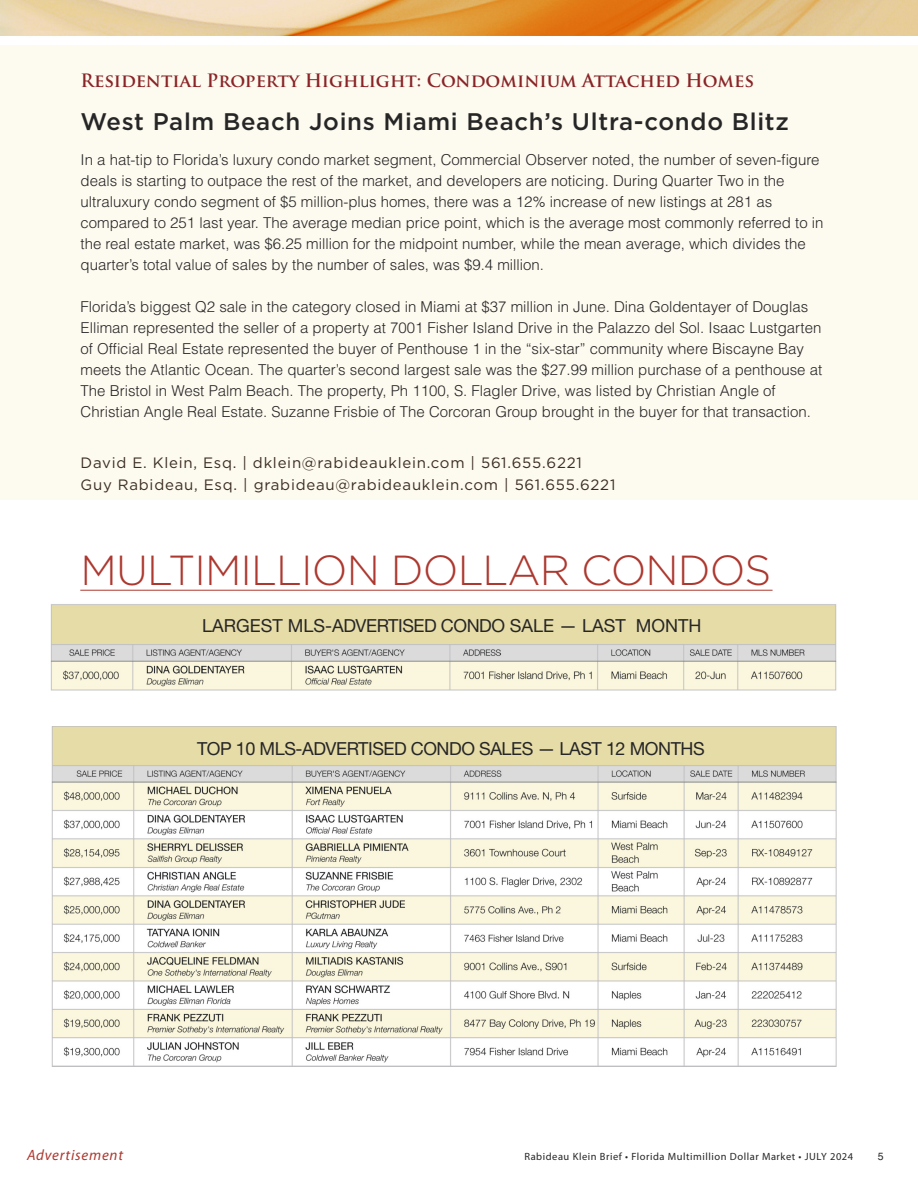
<style>
.page{position:relative;width:918px;height:1188px;background:#fff}
.page>*{position:absolute;margin:0;border:0;box-sizing:border-box;transform-origin:0 0}
.t1{font:300 42px "Gotham";letter-spacing:-.02em;color:#ad382f}
.t2{font:500 24px "Gotham";letter-spacing:.03em;color:#272627}
.t3{font:700 18px "Trajan Pro";color:#892427}
.t4{font:18px "Helvetica Neue";letter-spacing:-.025em;color:#272627}
.t5{font:18px "Helvetica Neue";color:#272627}
.t6{font:300 15px/21px "Helvetica";color:#272627}
.t7{font:15px/22.5px "Gotham";letter-spacing:.05em;color:#3b2d22}
.t8{font:italic 15px "Myriad Pro";letter-spacing:.05em;color:#ad382f}
.t9{font:10.5px "Myriad Pro";letter-spacing:.05em;color:#272627}
.t10{font:10.5px "Helvetica";color:#272627}
</style>
<div class="page">
<div style="left:0;top:45px;width:918px;height:455px;background:#fdfaef"></div>
<img style="left:51px;top:727px;width:786px;height:339px">
<img style="left:50px;top:604px;width:787px;height:87px">
<img style="left:0;top:0;width:918px;height:36px">
<hr style="left:80px;top:590px;width:693px;height:1px;background:#ad382f">
<p class="t3" style="left:81px;top:73px;width:675px">Residential Property Highlight: Condominium Attached Homes</p>
<h2 class="t2" style="left:81px;top:114px;width:710px">West Palm Beach Joins Miami Beach’s Ultra-condo Blitz</h2>
<p class="t6" style="left:81px;top:148px;width:745px">In a hat-tip to Florida’s luxury condo market segment, Commercial Observer noted, the number of seven-figure deals is starting to outpace the rest of the market, and developers are noticing. During Quarter Two in the ultraluxury condo segment of $5 million-plus homes, there was a 12% increase of new listings at 281 as compared to 251 last year. The average median price point, which is the average most commonly referred to in the real estate market, was $6.25 million for the midpoint number, while the mean average, which divides the quarter’s total value of sales by the number of sales, was $9.4 million.</p>
<p class="t6" style="left:81px;top:295px;width:743px">Florida’s biggest Q2 sale in the category closed in Miami at $37 million in June. Dina Goldentayer of Douglas Elliman represented the seller of a property at 7001 Fisher Island Drive in the Palazzo del Sol. Isaac Lustgarten of Official Real Estate represented the buyer of Penthouse 1 in the “six-star” community where Biscayne Bay meets the Atlantic Ocean. The quarter’s second largest sale was the $27.99 million purchase of a penthouse at The Bristol in West Palm Beach. The property, Ph 1100, S. Flagler Drive, was listed by Christian Angle of Christian Angle Real Estate. Suzanne Frisbie of The Corcoran Group brought in the buyer for that transaction.</p>
<p class="t7" style="left:81px;top:453px;width:536px">David E. Klein, Esq. | dklein@rabideauklein.com | 561.655.6221<br>Guy Rabideau, Esq. | grabideau@rabideauklein.com | 561.655.6221</p>
<h1 class="t1" style="left:81px;top:556px;width:692px">MULTIMILLION DOLLAR CONDOS</h1>
<p class="t5" style="left:202px;top:611px;width:501px">LARGEST MLS-ADVERTISED CONDO SALE — LAST MONTH</p>
<p class="t4" style="left:197px;top:734px;width:509px">TOP 10 MLS-ADVERTISED CONDO SALES — LAST 12 MONTHS</p>
<p class="t8" style="left:27px;top:1149px;width:98px">Advertisement</p>
<p class="t9" style="left:524px;top:1152px;width:330px">Rabideau Klein Brief • Florida Multimillion Dollar Market • JULY 2024</p>
<p class="t10" style="left:878px;top:1150px;width:7px">5</p>
</div>
